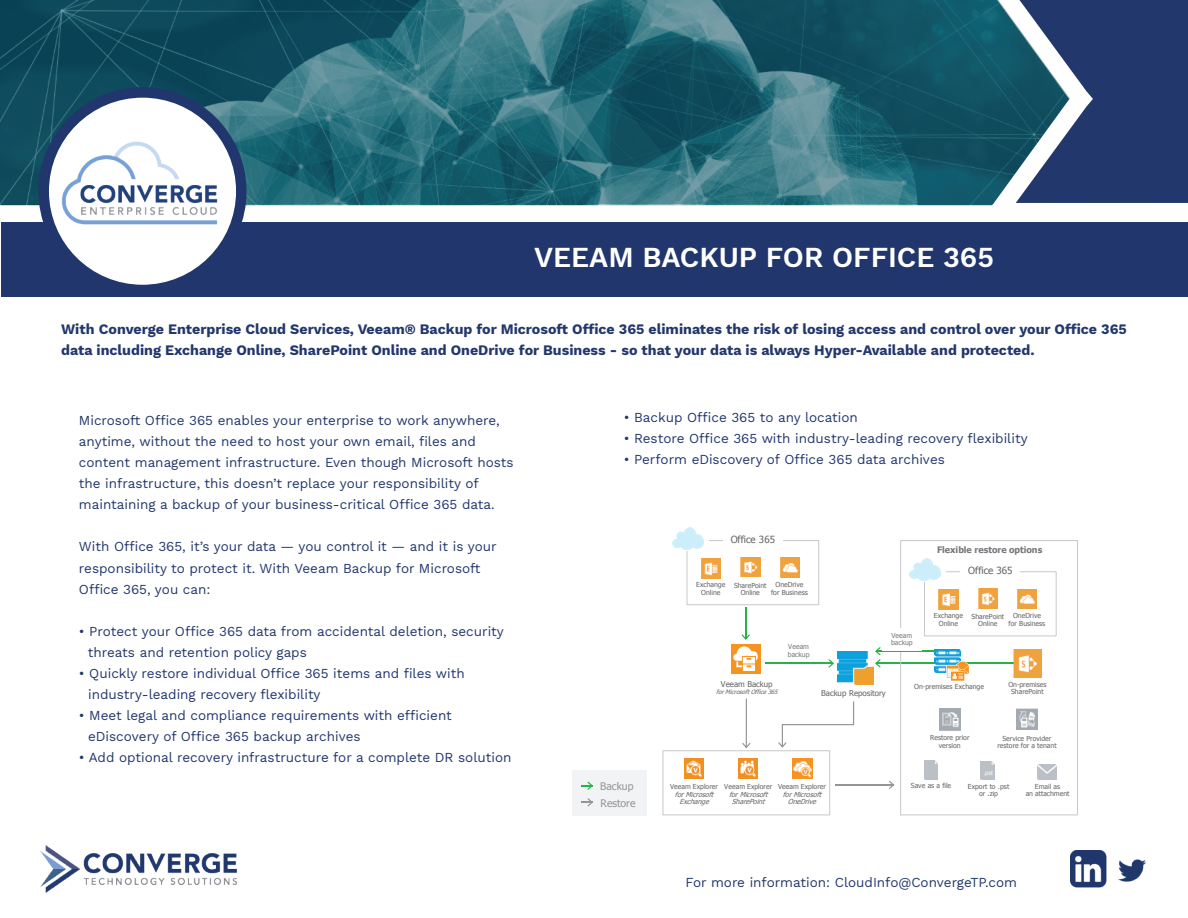
<style>
.page{position:relative;width:1188px;height:918px;background:#fff}
.page>*{position:absolute;margin:0;border:0;box-sizing:border-box;transform-origin:0 0}
.t1{font:600 28.5px "Work Sans";color:#fff}
.t2{font:700 14.25px/21px "Work Sans";color:#22376c}
.t3{font:13.5px/21px "Work Sans";color:#22376c}
.t4{font:10.5px/16.6px "Tahoma";color:#939598}
.t5{font:9.9px "Tahoma";letter-spacing:-.005em;color:#636366}
.t6{font:700 8.85px "Tahoma";color:#76787b}
.t7{font:7.95px "Tahoma";letter-spacing:-.005em;color:#636366}
.t8{font:6.9px/7.5px "Tahoma";color:#636366;text-align:center}
.t9{font:italic 6.9px/7.5px "Tahoma";color:#636366;text-align:center}
.t10{font:6.9px/7.5px "Tahoma";color:#76787b}
.t11{font:italic 6px "Tahoma";color:#636366}
.t12{font:6px "Tahoma";color:#fff}
</style>
<div class="page">
<svg style="left:0;top:0;width:1016px;height:205px;background:#226271"></svg>
<img style="left:1070px;top:851px;width:37px;height:36px">
<img style="left:1118px;top:859px;width:28px;height:23px">
<hr style="left:876px;top:663px;width:148px;height:1px;background:#25b24b">
<img style="left:837px;top:651px;width:36px;height:34px">
<svg style="left:829px;top:659px;width:5px;height:8px"></svg>
<hr style="left:766px;top:663px;width:67px;height:1px;background:#25b24b">
<svg style="left:742px;top:634px;width:8px;height:6px"></svg>
<hr style="left:745px;top:608px;width:1px;height:31px;background:#25b24b">
<div style="left:900px;top:540px;width:178px;height:275px;border:1px solid #c7c8ca"></div>
<img style="left:934px;top:650px;width:26px;height:22px">
<svg style="left:946px;top:661px;width:23px;height:20px"></svg>
<img style="left:1037px;top:765px;width:20px;height:14px">
<img style="left:981px;top:761px;width:14px;height:19px">
<svg style="left:875px;top:647px;width:6px;height:20px"></svg>
<hr style="left:876px;top:651px;width:58px;height:1px;background:#25b24b">
<div style="left:882px;top:628px;width:39px;height:22px;background:#fff"></div>
<svg style="left:889px;top:781px;width:4px;height:8px"></svg>
<hr style="left:835px;top:784px;width:59px;height:2px;background:#939598">
<div style="left:573px;top:770px;width:74px;height:46px;background:#f2f3f4"></div>
<svg style="left:581px;top:782px;width:12px;height:8px"></svg>
<svg style="left:581px;top:798px;width:12px;height:8px"></svg>
<div style="left:731px;top:644px;width:29px;height:29px;background:#f79420"></div>
<svg style="left:733px;top:647px;width:25px;height:24px"></svg>
<img style="left:925px;top:761px;width:12px;height:19px">
<div style="left:687px;top:540px;width:132px;height:65px;border:1px solid #c7c8ca"></div>
<div style="left:672px;top:528px;width:36px;height:23px;background:#fff"></div>
<img style="left:780px;top:558px;width:19px;height:19px">
<img style="left:701px;top:559px;width:20px;height:19px">
<img style="left:741px;top:558px;width:19px;height:19px">
<div style="left:723px;top:530px;width:60px;height:19px;background:#fff"></div>
<img style="left:672px;top:528px;width:31px;height:21px">
<svg style="left:742px;top:743px;width:8px;height:5px"></svg>
<hr style="left:746px;top:699px;width:1px;height:48px;background:#939598">
<img style="left:1013px;top:649px;width:29px;height:29px">
<img style="left:1016px;top:708px;width:22px;height:22px">
<img style="left:939px;top:709px;width:21px;height:21px">
<div style="left:924px;top:571px;width:132px;height:65px;border:1px solid #c7c8ca"></div>
<div style="left:909px;top:559px;width:37px;height:23px;background:#fff"></div>
<img style="left:1017px;top:589px;width:20px;height:20px">
<img style="left:939px;top:590px;width:19px;height:19px">
<img style="left:978px;top:589px;width:20px;height:19px">
<div style="left:961px;top:562px;width:59px;height:18px;background:#fff"></div>
<img style="left:910px;top:559px;width:31px;height:21px">
<svg style="left:778px;top:702px;width:76px;height:46px"></svg>
<div style="left:663px;top:750px;width:167px;height:65px;border:1px solid #c7c8ca"></div>
<img style="left:793px;top:759px;width:19px;height:19px">
<img style="left:684px;top:759px;width:20px;height:19px">
<img style="left:738px;top:759px;width:20px;height:19px">
<img style="left:40px;top:845px;width:197px;height:48px">
<svg style="left:1016px;top:0;width:172px;height:203px;background:#39517b"></svg>
<div style="left:1px;top:222px;width:1187px;height:75px;background:#20366c"></div>
<svg style="left:44px;top:92px;width:197px;height:198px;fill:#fff"></svg>
<div style="left:38px;top:87px;width:209px;height:208px;border:10px solid #20366c;border-radius:50%"></div>
<img style="left:56px;top:136px;width:170px;height:93px">
<h1 class="t1" style="left:534px;top:236px;width:461px">VEEAM BACKUP FOR OFFICE 365</h1>
<p class="t2" style="left:61px;top:318px;width:1067px">With Converge Enterprise Cloud Services, Veeam® Backup for Microsoft Office 365 eliminates the risk of losing access and control over your Office 365 data including Exchange Online, SharePoint Online and OneDrive for Business - so that your data is always Hyper-Available and protected.</p>
<p class="t3" style="left:79px;top:410px;width:436px">Microsoft Office 365 enables your enterprise to work anywhere, anytime, without the need to host your own email, files and content management infrastructure. Even though Microsoft hosts the infrastructure, this doesn’t replace your responsibility of maintaining a backup of your business-critical Office 365 data.</p>
<p class="t3" style="left:79px;top:536px;width:419px">With Office 365, it’s your data — you control it — and it is your responsibility to protect it. With Veeam Backup for Microsoft<br>Office 365, you can:</p>
<p class="t3" style="left:88px;top:620px;width:418px;text-indent:-9px">• Protect your Office 365 data from accidental deletion, security threats and retention policy gaps</p>
<p class="t3" style="left:88px;top:662px;width:378px;text-indent:-9px">• Quickly restore individual Office 365 items and files with industry-leading recovery flexibility</p>
<p class="t3" style="left:88px;top:704px;width:365px;text-indent:-9px">• Meet legal and compliance requirements with efficient eDiscovery of Office 365 backup archives</p>
<p class="t3" style="left:79px;top:746px;width:434px">• Add optional recovery infrastructure for a complete DR solution</p>
<p class="t3" style="left:624px;top:407px;width:236px">• Backup Office 365 to any location</p>
<p class="t3" style="left:624px;top:428px;width:405px">• Restore Office 365 with industry-leading recovery flexibility</p>
<p class="t3" style="left:624px;top:449px;width:323px">• Perform eDiscovery of Office 365 data archives</p>
<p class="t5" style="left:731px;top:533px;width:46px">Office 365</p>
<p class="t8" style="left:696px;top:581px;width:31px">Exchange<br>Online</p>
<p class="t8" style="left:734px;top:581px;width:34px">SharePoint<br>Online</p>
<p class="t8" style="left:771px;top:581px;width:38px">OneDrive for Business</p>
<p class="t7" style="left:721px;top:679px;width:53px">Veeam Backup</p>
<p class="t11" style="left:716px;top:688px;width:65px">for Microsoft Office 365</p>
<p class="t10" style="left:788px;top:643px;width:23px">Veeam backup</p>
<p class="t6" style="left:937px;top:544px;width:107px">Flexible restore options</p>
<p class="t5" style="left:968px;top:564px;width:46px">Office 365</p>
<p class="t10" style="left:891px;top:631px;width:23px">Veeam backup</p>
<p class="t8" style="left:934px;top:612px;width:31px">Exchange<br>Online</p>
<p class="t8" style="left:972px;top:612px;width:34px">SharePoint<br>Online</p>
<p class="t8" style="left:1009px;top:612px;width:38px">OneDrive for Business</p>
<p class="t7" style="left:821px;top:688px;width:66px">Backup Repository</p>
<p class="t8" style="left:914px;top:682px;width:71px">On-premises Exchange</p>
<p class="t8" style="left:1008px;top:680px;width:40px">On-premises<br>SharePoint</p>
<p class="t8" style="left:930px;top:734px;width:41px">Restore prior version</p>
<p class="t8" style="left:997px;top:734px;width:61px">Service Provider restore for a tenant</p>
<p class="t4" style="left:600px;top:777px;width:37px">Backup<br>Restore</p>
<p class="t8" style="left:911px;top:782px;width:42px">Save as a file</p>
<p class="t8" style="left:670px;top:783px;width:49px">Veeam Explorer</p>
<p class="t9" style="left:675px;top:790px;width:43px">for Microsoft<br>Exchange</p>
<p class="t8" style="left:724px;top:783px;width:49px">Veeam Explorer</p>
<p class="t9" style="left:729px;top:790px;width:43px">for Microsoft<br>SharePoint</p>
<p class="t8" style="left:778px;top:783px;width:49px">Veeam Explorer</p>
<p class="t9" style="left:783px;top:790px;width:43px">for Microsoft<br>OneDrive</p>
<p class="t12" style="left:983px;top:769px;width:11px">.pst</p>
<p class="t8" style="left:968px;top:782px;width:43px">Export to .pst or .zip</p>
<p class="t8" style="left:1026px;top:782px;width:45px">Email as<br>an attachment</p>
<p class="t3" style="left:686px;top:871px;width:333px">For more information: CloudInfo@ConvergeTP.com</p>
</div>
